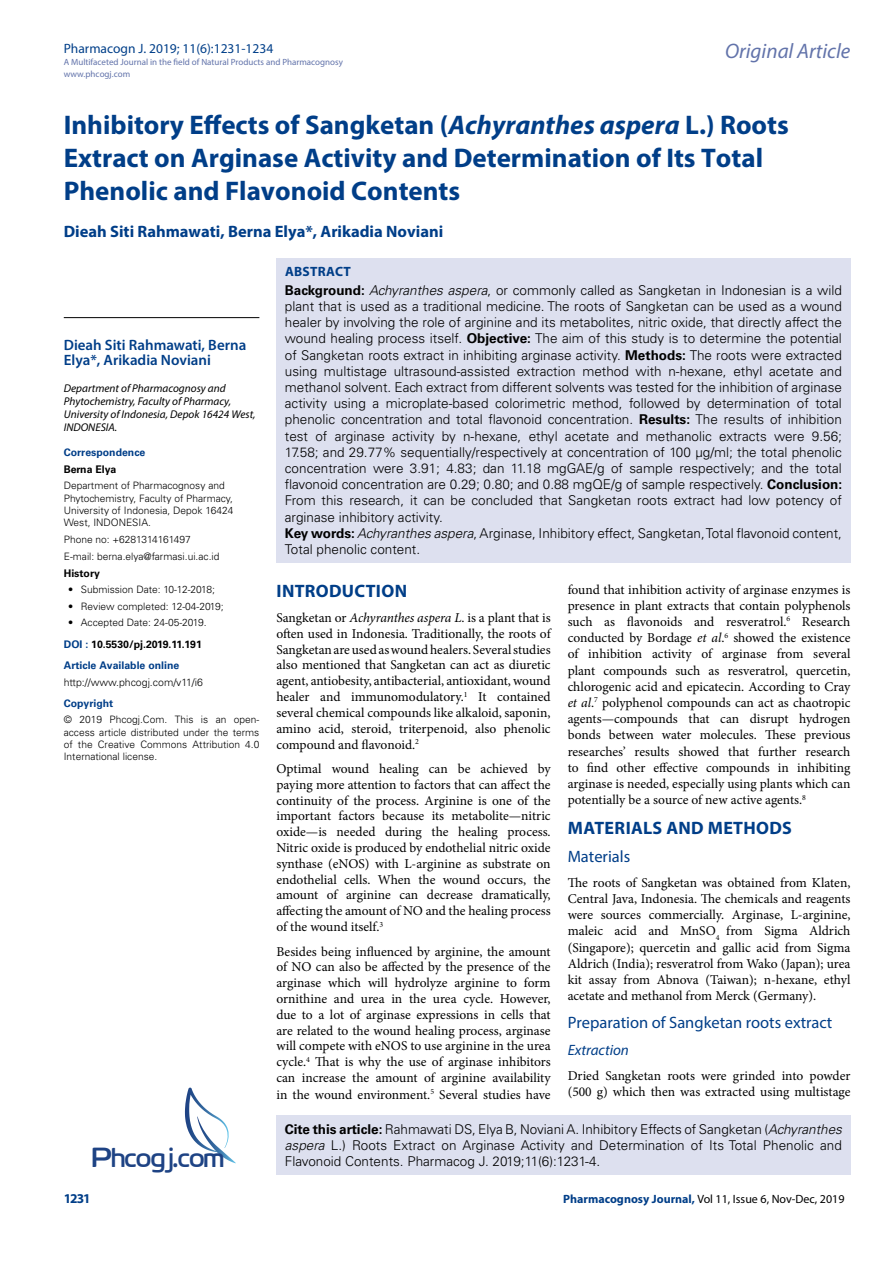
<style>
.page{position:relative;width:893px;height:1263px;background:#fff}
.page>*{position:absolute;margin:0;border:0;box-sizing:border-box;transform-origin:0 0}
.t1{font:27.6px "Cloud World";color:#1e4384}
.t2{font:700 27px/33px "Myriad Pro";color:#003e88}
.t3{font:italic 21px "Myriad Pro";color:#6273aa}
.t4{font:700 18px "Myriad Pro";letter-spacing:.02em;color:#003e88}
.t5{font:700 16.5px "Myriad Pro";color:#003e88}
.t6{font:16.5px "Myriad Pro";color:#003e88}
.t7{font:600 15px/14.4px "Myriad Pro";color:#003e88}
.t8{font:italic 15px "Myriad Pro";color:#003e88}
.t9{font:13.5px/16.2px "Minion Pro";color:#000;text-align:justify}
.t10{font:300 13.5px/16.2px "Univers LT Std";color:#000}
.t11{font:13.5px "Myriad Pro";color:#003f89}
.t12{font:700 13.5px "Myriad Pro";letter-spacing:.02em;color:#003e88}
.t13{font:12px "Myriad Pro";color:#000}
.t14{font:italic 11.25px/12.9px "Myriad Pro";color:#000}
.t15{font:700 10.5px/21.1px "Univers LT Std";color:#003e88}
.t16{font:300 10.5px "Univers LT Std";color:#000}
.t17{font:700 10.5px "Univers LT Std";color:#000}
.t18{font:300 10.2px/12.3px "Univers LT Std";color:#000}
.t19{font:9px/12px "Myriad Pro";color:#6273aa}
.s1{font-style:italic}
.s2{color:#000}
.s3{font-weight:700}
.s4{font-weight:700;color:#003e88}
</style>
<div class="page">
<div style="left:276px;top:1115px;width:574px;height:60px;background:#dde0ef"></div>
<svg style="left:185px;top:1087px;width:51px;height:76px"></svg>
<div style="left:276px;top:258px;width:574px;height:304px;background:#dde0ef"></div>
<hr style="left:64px;top:317px;width:195px;height:1px;background:#000">
<p class="t11" style="left:64px;top:40px;width:211px">Pharmacogn J. 2019; 11(6):1231-1234</p>
<p class="t19" style="left:64px;top:55px;width:281px">A Multifaceted Journal in the field of Natural Products and Pharmacognosy www.phcogj.com</p>
<h3 class="t3" style="left:725px;top:38px;width:127px">Original Article</h3>
<h2 class="t2" style="left:64px;top:108px;width:726px">Inhibitory Effects of Sangketan (<span class="s1">Achyranthes aspera</span> L.) Roots<br>Extract on Arginase Activity and Determination of Its Total<br>Phenolic and Flavonoid Contents</h2>
<p class="t5" style="left:64px;top:220px;width:381px">Dieah Siti Rahmawati, Berna Elya*, Arikadia Noviani</p>
<p class="t7" style="left:64px;top:338px;width:184px">Dieah Siti Rahmawati, Berna<br>Elya*, Arikadia Noviani</p>
<p class="t14" style="left:64px;top:382px;width:193px">Department of Pharmacognosy and<br>Phytochemistry, Faculty of Pharmacy,<br>University of Indonesia, Depok 16424 West,<br>INDONESIA.</p>
<p class="t15" style="left:64px;top:442px;width:83px">Correspondence</p>
<p class="t17" style="left:64px;top:463px;width:54px">Berna Elya</p>
<p class="t18" style="left:64px;top:480px;width:171px">Department of Pharmacognosy and<br>Phytochemistry, Faculty of Pharmacy,<br>University of Indonesia, Depok 16424<br>West, INDONESIA.</p>
<p class="t18" style="left:64px;top:531px;width:157px;line-height:16.8px">Phone no: +6281314161497<br>E-mail: berna.elya@farmasi.ui.ac.id</p>
<p class="t17" style="left:64px;top:567px;width:38px">History</p>
<p class="t18" style="left:68px;top:583px;width:148px">• Submission Date: 10-12-2018;</p>
<p class="t18" style="left:68px;top:600px;width:157px">• Review completed: 12-04-2019;</p>
<p class="t18" style="left:68px;top:617px;width:140px">• Accepted Date: 24-05-2019.</p>
<p class="t15" style="left:64px;top:633px;width:140px">DOI : <span class="s2">10.5530/pj.2019.11.191<br></span>Article Available online</p>
<p class="t16" style="left:64px;top:675px;width:141px">http://www.phcogj.com/v11/i6</p>
<p class="t15" style="left:64px;top:692px;width:51px">Copyright</p>
<p class="t18" style="left:64px;top:713px;width:197px;text-align:justify">© 2019 Phcogj.Com. This is an open&shy;access article distributed under the terms of the Creative Commons Attribution 4.0<br>International license.</p>
<p class="t12" style="left:285px;top:263px;width:67px">ABSTRACT</p>
<p class="t10" style="left:285px;top:282px;width:559px"><span class="s3">Background:</span> <span class="s1">Achyranthes aspera</span>, or commonly called as Sangketan in Indonesian is a wild plant that is used as a traditional medicine. The roots of Sangketan can be used as a wound healer by involving the role of arginine and its metabolites, nitric oxide, that directly affect the wound healing process itself. <span class="s3">Objective:</span> The aim of this study is to determine the potential of Sangketan roots extract in inhibiting arginase activity. <span class="s3">Methods:</span> The roots were extracted using multistage ultrasound-assisted extraction method with n-hexane, ethyl acetate and methanol solvent. Each extract from different solvents was tested for the inhibition of arginase activity using a microplate-based colorimetric method, followed by determination of total phenolic concentration and total flavonoid concentration. <span class="s3">Results:</span> The results of inhibition test of arginase activity by n-hexane, ethyl acetate and methanolic extracts were 9.56; 17.58; and 29.77% sequentially/respectively at concentration of 100 µg/ml; the total phenolic concentration were 3.91; 4.83; dan 11.18 mgGAE/g of sample respectively; and the total flavonoid concentration are 0.29; 0.80; and 0.88 mgQE/g of sample respectively. <span class="s3">Conclusion:<br></span>From this research, it can be concluded that Sangketan roots extract had low potency of arginase inhibitory activity.<br><span class="s3">Key words:</span> <span class="s1">Achyranthes aspera</span>, Arginase, Inhibitory effect, Sangketan, Total flavonoid content, Total phenolic content.</p>
<h3 class="t4" style="left:277px;top:579px;width:132px">INTRODUCTION</h3>
<p class="t9" style="left:276px;top:610px;width:276px;line-height:15.8px">Sangketan or <span class="s1">Achyranthes aspera L</span>. is a plant that is often used in Indonesia. Traditionally, the roots of Sangketan are used as wound healers. Several studies also mentioned that Sangketan can act as diuretic agent, antiobesity, antibacterial, antioxidant, wound healer and immunomodulatory.<sup>1</sup> It contained several chemical compounds like alkaloid, saponin, amino acid, steroid, triterpenoid, also phenolic compound and flavonoid.<sup>2</sup></p>
<p class="t9" style="left:276px;top:761px;width:276px;line-height:15.8px">Optimal wound healing can be achieved by paying more attention to factors that can affect the continuity of the process. Arginine is one of the important factors because its metabolite—nitric oxide—is needed during the healing process.<br>Nitric oxide is produced by endothelial nitric oxide synthase (eNOS) with L-arginine as substrate on endothelial cells. When the wound occurs, the amount of arginine can decrease dramatically, affecting the amount of NO and the healing process of the wound itself.<sup>3</sup></p>
<p class="t9" style="left:276px;top:943px;width:276px">Besides being influenced by arginine, the amount of NO can also be affected by the presence of the arginase which will hydrolyze arginine to form ornithine and urea in the urea cycle. However, due to a lot of arginase expressions in cells that are related to the wound healing process, arginase will compete with eNOS to use arginine in the urea cycle.<sup>4</sup> That is why the use of arginase inhibitors can increase the amount of arginine availability in the wound environment.<sup>5</sup> Several studies have</p>
<p class="t9" style="left:568px;top:581px;width:284px">found that inhibition activity of arginase enzymes is presence in plant extracts that contain polyphenols such as flavonoids and resveratrol.<sup>6</sup> Research conducted by Bordage <span class="s1">et al</span>.<sup>6</sup> showed the existence of inhibition activity of arginase from several plant compounds such as resveratrol, quercetin, chlorogenic acid and epicatecin. According to Cray <span class="s1">et al</span>.<sup>7</sup> polyphenol compounds can act as chaotropic agents—compounds that can disrupt hydrogen bonds between water molecules. These previous researches’ results showed that further research to find other effective compounds in inhibiting arginase is needed, especially using plants which can potentially be a source of new active agents.<sup>8</sup></p>
<h3 class="t4" style="left:568px;top:816px;width:226px">MATERIALS AND METHODS</h3>
<p class="t6" style="left:568px;top:846px;width:64px">Materials</p>
<p class="t9" style="left:568px;top:874px;width:284px">The roots of Sangketan was obtained from Klaten, Central Java, Indonesia. The chemicals and reagents were sources commercially. Arginase, L-arginine, maleic acid and MnSO<sub>4</sub> from Sigma Aldrich (Singapore); quercetin and gallic acid from Sigma Aldrich (India); resveratrol from Wako (Japan); urea kit assay from Abnova (Taiwan); n-hexane, ethyl acetate and methanol from Merck (Germany).</p>
<p class="t6" style="left:568px;top:1013px;width:266px">Preparation of Sangketan roots extract</p>
<p class="t8" style="left:568px;top:1041px;width:63px">Extraction</p>
<p class="t9" style="left:568px;top:1067px;width:284px">Dried Sangketan roots were grinded into powder (500 g) which then was extracted using multistage</p>
<p class="t10" style="left:285px;top:1121px;width:559px"><span class="s3">Cite this article:</span> Rahmawati DS, Elya B, Noviani A. Inhibitory Effects of Sangketan (<span class="s1">Achyranthes aspera</span> L.) Roots Extract on Arginase Activity and Determination of Its Total Phenolic and</p>
<h1 class="t1" style="left:92px;top:1136px;width:134px">Phcogj.com</h1>
<p class="t10" style="left:285px;top:1153px;width:317px">Flavonoid Contents. Pharmacog J. 2019;11(6):1231-4.</p>
<p class="t12" style="left:64px;top:1190px;width:29px">1231</p>
<p class="t13" style="left:563px;top:1191px;width:283px"><span class="s4">Pharmacognosy Journal,</span> Vol 11, Issue 6, Nov-Dec, 2019</p>
</div>
